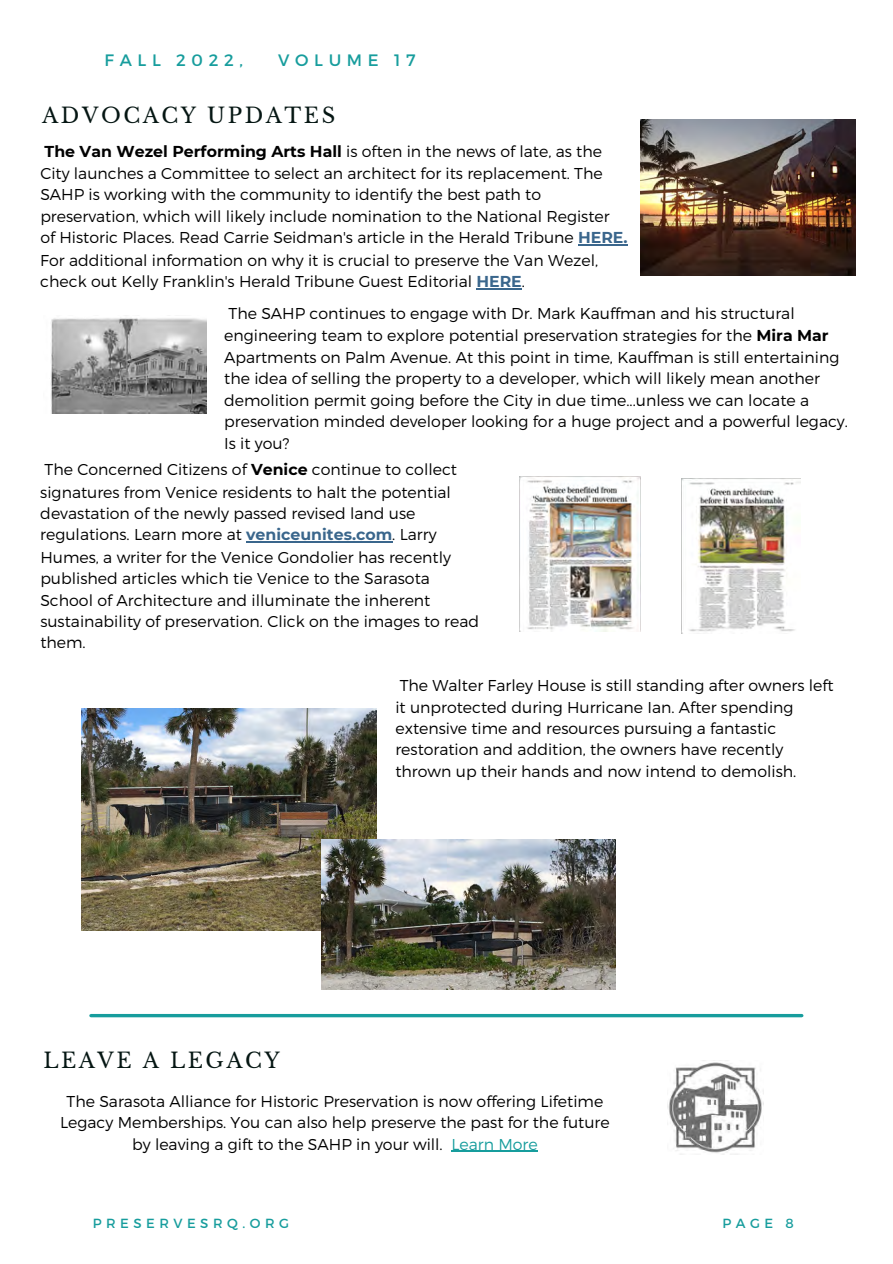
<style>
.page{position:relative;width:893px;height:1264px;background:#fff}
.page>*{position:absolute;margin:0;border:0;box-sizing:border-box;transform-origin:0 0}
.t1{font:21px "Libre Baskerville";letter-spacing:.12em;color:#051613}
.t2{font:16.5px "Montserrat";letter-spacing:.34em;color:#179d9d}
.t3{font:300 15.75px/21.6px "Montserrat";color:#000}
.t4{font:13.2px "Montserrat";letter-spacing:.34em;color:#179d9d}
.s1{font-weight:700}
.s2{font-weight:700;color:#3a668c}
.s3{color:#179d9d}
</style>
<div class="page">
<img style="left:668px;top:1060px;width:94px;height:93px">
<hr style="left:451px;top:1150px;width:86px;height:1px;background:#179d9d">
<svg style="left:91px;top:1013px;width:710px;height:4px;fill:#179d9d"></svg>
<img style="left:681px;top:478px;width:119px;height:155px">
<img style="left:520px;top:476px;width:120px;height:155px">
<img style="left:81px;top:708px;width:295px;height:222px">
<img style="left:322px;top:839px;width:293px;height:150px">
<img style="left:50px;top:315px;width:156px;height:98px">
<img style="left:640px;top:120px;width:215px;height:156px">
<hr style="left:578px;top:244px;width:49px;height:1px;background:#3a668c">
<hr style="left:476px;top:288px;width:46px;height:1px;background:#3a668c">
<hr style="left:246px;top:541px;width:146px;height:1px;background:#3a668c">
<p class="t2" style="left:105px;top:50px;width:140px">FALL 2022,</p>
<p class="t2" style="left:278px;top:50px;width:139px">VOLUME 17</p>
<h1 class="t1" style="left:42px;top:103px;width:294px">ADVOCACY UPDATES</h1>
<p class="t3" style="left:40px;top:139px;width:588px"><span class="s1">The Van Wezel Performing Arts Hall</span> is often in the news of late, as the City launches a Committee to select an architect for its replacement. The SAHP is working with the community to identify the best path to preservation, which will likely include nomination to the National Register of Historic Places. Read Carrie Seidman's article in the Herald Tribune <span class="s2">HERE.<br></span>For additional information on why it is crucial to preserve the Van Wezel, check out Kelly Franklin's Herald Tribune Guest Editorial <span class="s2">HERE</span>.</p>
<p class="t3" style="left:224px;top:302px;width:625px">The SAHP continues to engage with Dr. Mark Kauffman and his structural engineering team to explore potential preservation strategies for the <span class="s1">Mira Mar </span>Apartments on Palm Avenue. At this point in time, Kauffman is still entertaining the idea of selling the property to a developer, which will likely mean another demolition permit going before the City in due time...unless we can locate a preservation minded developer looking for a huge project and a powerful legacy.<br>Is it you?</p>
<p class="t3" style="left:40px;top:458px;width:440px">The Concerned Citizens of <span class="s1">Venice</span> continue to collect signatures from Venice residents to halt the potential devastation of the newly passed revised land use regulations. Learn more at <span class="s2">veniceunites.com</span>. Larry Humes, a writer for the Venice Gondolier has recently published articles which tie Venice to the Sarasota School of Architecture and illuminate the inherent sustainability of preservation. Click on the images to read them.</p>
<p class="t3" style="left:395px;top:674px;width:439px">The Walter Farley House is still standing after owners left it unprotected during Hurricane Ian. After spending extensive time and resources pursuing a fantastic restoration and addition, the owners have recently thrown up their hands and now intend to demolish.</p>
<h1 class="t1" style="left:43px;top:1047px;width:238px">LEAVE A LEGACY</h1>
<p class="t3" style="left:60px;top:1089px;width:551px;text-align:center">The Sarasota Alliance for Historic Preservation is now offering Lifetime<br>Legacy Memberships. You can also help preserve the past for the future by leaving a gift to the SAHP in your will. <span class="s3">Learn More</span></p>
<p class="t4" style="left:93px;top:1214px;width:198px">PRESERVESRQ.ORG</p>
<p class="t4" style="left:722px;top:1214px;width:73px">PAGE 8</p>
</div>
